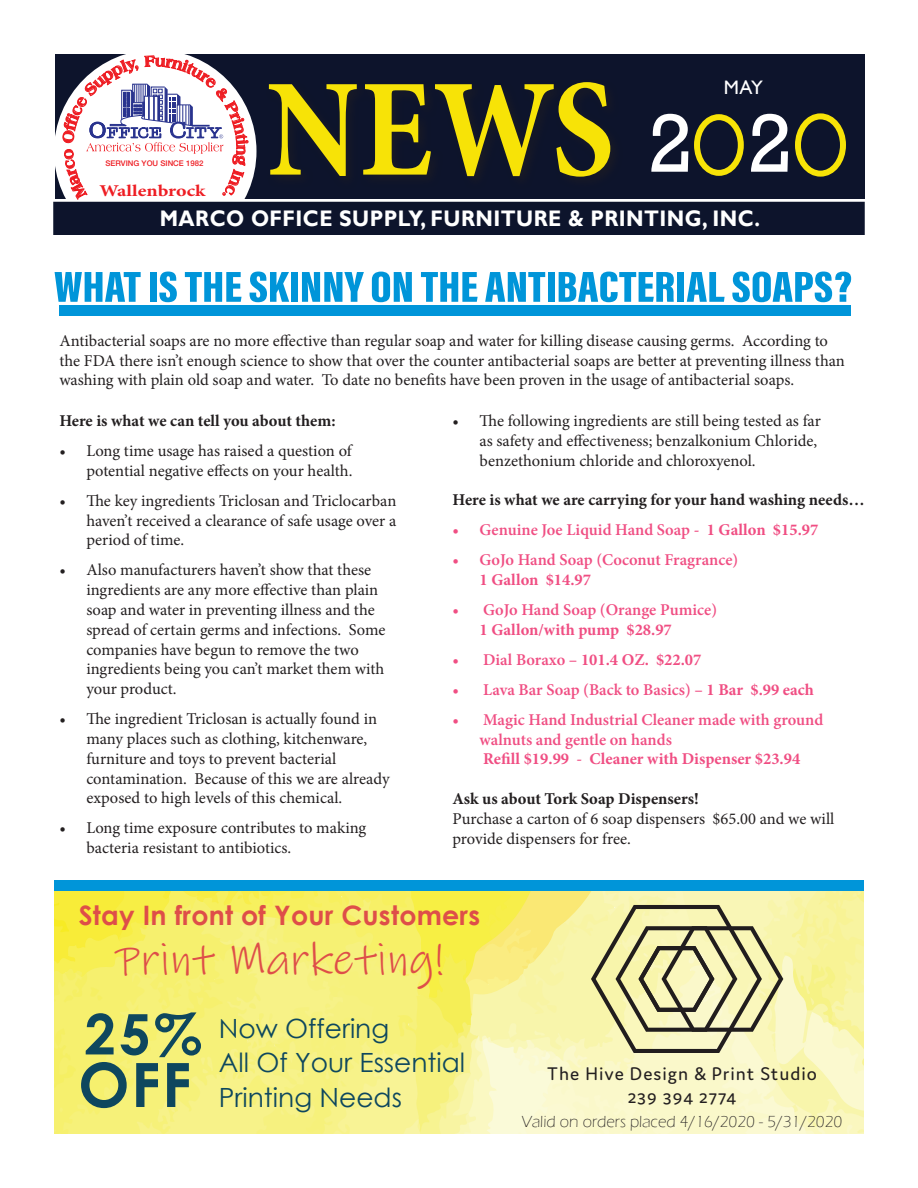
<style>
.page{position:relative;width:918px;height:1188px;background:#fff}
.page>*{position:absolute;margin:0;border:0;box-sizing:border-box;transform-origin:0 0}
.t1{font:700 139.05px "Minion Pro";color:#f7e307;scale:.89 1}
.t2{font:700 61.2px "Century Gothic";color:#0e475e}
.t3{font:700 56.1px "Century Gothic";color:#0e475e}
.t4{font:45.6px "Ink Free";letter-spacing:.01em;color:#de4e49}
.t5{font:900 44.7px "Acumin Pro Extra Cond";color:#0095d9;scale:1.18 1}
.t6{font:700 26.85px "Century Gothic";letter-spacing:.01em;color:#de4e49}
.t7{font:26.55px/34.7px "Century Gothic";color:#0e475e}
.t8{font:700 22.5px "Gill Sans";letter-spacing:.02em;color:#fff;scale:.92 1}
.t9{font:19.5px/23.4px "Domus";letter-spacing:.05em;color:#231f20;text-align:center}
.t10{font:19.5px "Gill Sans";color:#fff}
.t11{font:16.5px/19.8px "Minion Pro";color:#231f20}
.t12{font:600 16.5px/19.8px "Minion Pro";color:#f04e83}
.t13{font:700 16.5px "Minion Pro";letter-spacing:-.005em;color:#231f20}
.t14{font:700 16.5px "Minion Pro";color:#f04e83}
.t15{font:300 16.5px "Eras ITC";color:#231f20}
.t16{font:700 16.5px "Minion Pro";letter-spacing:-.005em;color:#ee1d23;scale:1.21 1}
.t17{font:500 7.8px "Helvetica Neue";color:#ee1d23}
.s1{font-weight:700}
.s2{font-weight:600}
</style>
<div class="page">
<div style="left:55px;top:54px;width:810px;height:145px;background:#0d142c"></div>
<div style="left:54px;top:50px;width:202px;height:203px;background:#fff;border-radius:50%"></div>
<div style="left:53px;top:202px;width:812px;height:33px;background:#0d142c"></div>
<div style="left:59px;top:305px;width:791px;height:10px;background:#0095d9"></div>
<div style="left:54px;top:880px;width:810px;height:11px;background:#0095d9"></div>
<svg style="left:651px;top:114px;width:37px;height:58px"></svg>
<svg style="left:751px;top:114px;width:37px;height:58px"></svg>
<div style="left:694px;top:114px;width:50px;height:62px;border:6px solid #f7e307;border-radius:50%"></div>
<div style="left:795px;top:113px;width:51px;height:64px;border:6px solid #f7e307;border-radius:50%"></div>
<svg style="left:54px;top:891px;width:810px;height:243px;background:#f1ed8e"></svg>
<svg style="left:62px;top:54px;width:186px;height:146px"></svg>
<p class="t10" style="left:724px;top:77px;width:41px">MAY</p>
<h1 class="t1" style="left:267px;top:32px;width:392px">NEWS</h1>
<h3 class="t8" style="left:160px;top:205px;width:654px">MARCO OFFICE SUPPLY, FURNITURE &amp; PRINTING, INC.</h3>
<p class="t17" style="left:106px;top:158px;width:99px">SERVING YOU SINCE 1982</p>
<p class="t16" style="left:100px;top:179px;width:89px">Wallenbrock</p>
<h3 class="t5" style="left:54px;top:259px;width:678px">WHAT IS THE SKINNY ON THE ANTIBACTERIAL SOAPS?</h3>
<p class="t11" style="left:59px;top:331px;width:787px">Antibacterial soaps are no more effective than regular soap and water for killing disease causing germs. According to the FDA there isn’t enough science to show that over the counter antibacterial soaps are better at preventing illness than washing with plain old soap and water. To date no benefits have been proven in the usage of antibacterial soaps.</p>
<p class="t13" style="left:59px;top:409px;width:278px">Here is what we can tell you about them:</p>
<p class="t11" style="left:59px;top:441px;width:295px;text-align:right">• Long time usage has raised a question of potential negative effects on your health.</p>
<p class="t11" style="left:86px;top:491px;width:312px;text-align:justify;text-indent:-27px">• The key ingredients Triclosan and Triclocarban haven’t received a clearance of safe usage over a period of time.</p>
<p class="t11" style="left:86px;top:560px;width:301px;text-indent:-27px">• Also manufacturers haven’t show that these ingredients are any more effective than plain soap and water in preventing illness and the spread of certain germs and infections. Some companies have begun to remove the two ingredients being you can’t market them with your product.</p>
<p class="t11" style="left:86px;top:709px;width:305px;text-indent:-27px">• The ingredient Triclosan is actually found in many places such as clothing, kitchenware, furniture and toys to prevent bacterial contamination. Because of this we are already exposed to high levels of this chemical.</p>
<p class="t11" style="left:86px;top:818px;width:282px;text-indent:-27px">• Long time exposure contributes to making bacteria resistant to antibiotics.</p>
<p class="t11" style="left:480px;top:411px;width:343px;text-indent:-27px">• The following ingredients are still being tested as far as safety and effectiveness; benzalkonium Chloride, benzethonium chloride and chloroxyenol.</p>
<p class="t13" style="left:453px;top:488px;width:414px">Here is what we are carrying for your hand washing needs…</p>
<p class="t12" style="left:453px;top:520px;width:367px">• Genuine Joe Liquid Hand Soap - <span class="s1">1 Gallon $15.97</span></p>
<p class="t12" style="left:453px;top:550px;width:287px">• GoJo Hand Soap (Coconut Fragrance)</p>
<p class="t14" style="left:480px;top:568px;width:113px">1 Gallon $14.97</p>
<p class="t12" style="left:453px;top:600px;width:266px">• GoJo Hand Soap (Orange Pumice)</p>
<p class="t14" style="left:480px;top:618px;width:194px">1 Gallon/with pump $28.97</p>
<p class="t14" style="left:453px;top:648px;width:250px"><span class="s2">• Dial Boraxo –</span> 101.4 OZ. $22.07</p>
<p class="t12" style="left:453px;top:680px;width:363px">• Lava Bar Soap (Back to Basics) – <span class="s1">1 Bar $.99 each</span></p>
<p class="t12" style="left:480px;top:710px;width:345px;text-indent:-27px">• Magic Hand Industrial Cleaner made with ground walnuts and gentle on hands<br><span class="s1">Refill $19.99</span> - <span class="s1">Cleaner with Dispenser $23.94</span></p>
<p class="t13" style="left:453px;top:787px;width:248px">Ask us about Tork Soap Dispensers!</p>
<p class="t11" style="left:453px;top:809px;width:383px">Purchase a carton of 6 soap dispensers $65.00 and we will provide dispensers for free.</p>
<h3 class="t6" style="left:79px;top:894px;width:403px">Stay In front of Your Customers</h3>
<h3 class="t4" style="left:115px;top:933px;width:330px">Print Marketing!</h3>
<h3 class="t3" style="left:84px;top:992px;width:119px">25%</h3>
<h2 class="t2" style="left:78px;top:1038px;width:115px">OFF</h2>
<h3 class="t7" style="left:219px;top:1010px;width:248px">Now Offering<br>All Of Your Essential<br>Printing Needs</h3>
<p class="t9" style="left:547px;top:1061px;width:271px">The Hive Design &amp; Print Studio<br>239 394 2774</p>
<p class="t15" style="left:522px;top:1113px;width:322px">Valid on orders placed 4/16/2020 - 5/31/2020</p>
</div>
